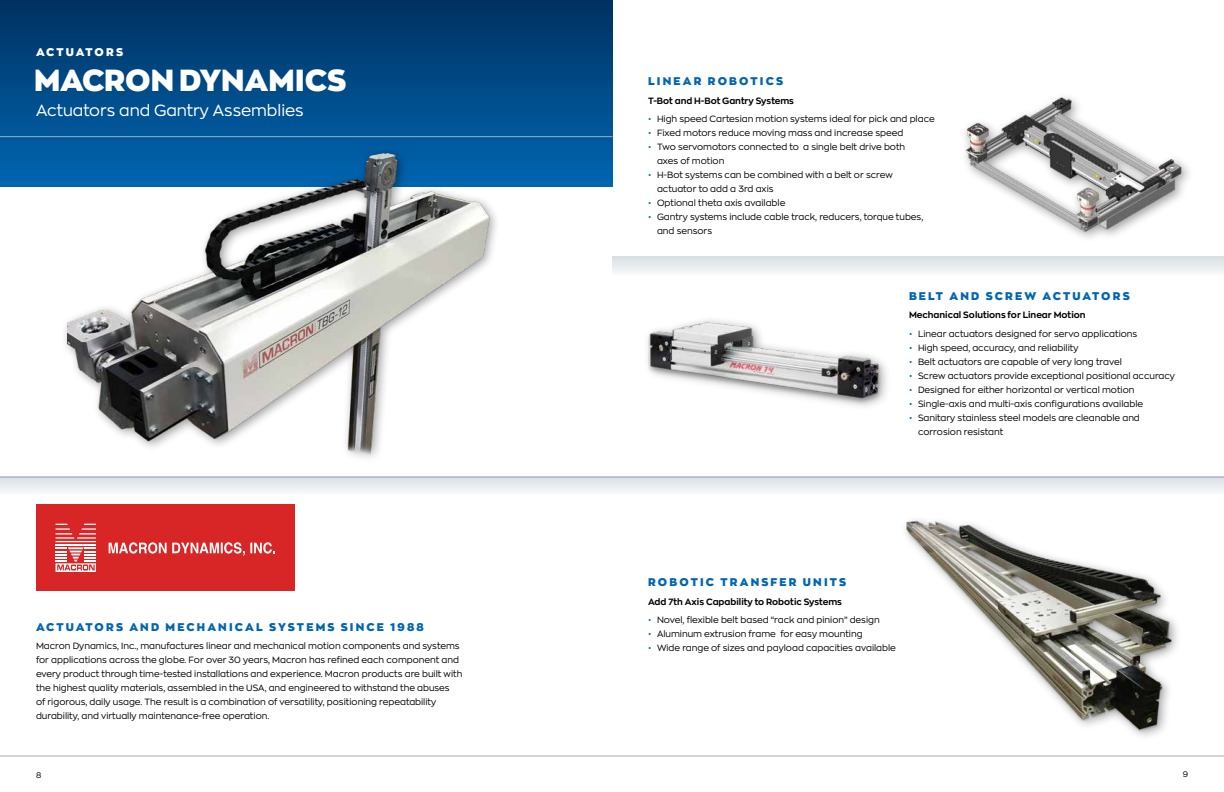
<style>
.page{position:relative;width:1224px;height:792px;background:#fff}
.page>*{position:absolute;margin:0;border:0;box-sizing:border-box;transform-origin:0 0}
.t1{font:900 30px "Zona Pro";color:#fff}
.t2{font:16px "Zona Pro";color:#fff}
.t3{font:900 11px "Zona Pro";letter-spacing:.2em;color:#0066b3}
.t4{font:900 11px "Zona Pro";letter-spacing:.185em;color:#fff}
.t5{font:9px/14px "Zona Pro";color:#000}
.t6{font:700 9px "Zona Pro";color:#000}
.t7{font:8px "Zona Pro";color:#000}
.s1{color:#0066b3}
</style>
<div class="page">
<div style="left:612px;top:257px;width:612px;height:56px;background:linear-gradient(to bottom,#e9edf0,#fff)"></div>
<div style="left:0;top:477px;width:1224px;height:56px;background:linear-gradient(to bottom,#e9edf0,#fff)"></div>
<div style="left:0;top:0;width:613px;height:187px;background:linear-gradient(to bottom,#003161,#0066b1)"></div>
<hr style="left:0;top:136px;width:613px;height:1px;background:#9eacb5">
<div style="left:36px;top:505px;width:259px;height:86px;background:#d82627"></div>
<svg style="left:109px;top:542px;width:166px;height:14px"></svg>
<svg style="left:56px;top:524px;width:40px;height:48px"></svg>
<hr style="left:0;top:477px;width:1224px;height:1px;background:#9eacb5">
<img style="left:648px;top:306px;width:245px;height:101px">
<img style="left:900px;top:492px;width:288px;height:245px">
<img style="left:965px;top:97px;width:222px;height:137px">
<div style="left:60px;top:146px;width:441px;height:319px;background:#000;opacity:.4"></div>
<img style="left:68px;top:148px;width:467px;height:316px">
<hr style="left:0;top:756px;width:1224px;height:1px;background:#9eacb5">
<p class="t4" style="left:36px;top:45px;width:89px">ACTUATORS</p>
<h1 class="t1" style="left:34px;top:59px;width:313px">MACRON DYNAMICS</h1>
<h2 class="t2" style="left:36px;top:100px;width:269px">Actuators and Gantry Assemblies</h2>
<p class="t3" style="left:36px;top:619px;width:389px">ACTUATORS AND MECHANICAL SYSTEMS SINCE 1988</p>
<p class="t5" style="left:36px;top:639px;width:428px">Macron Dynamics, Inc., manufactures linear and mechanical motion components and systems for applications across the globe. For over 30 years, Macron has refined each component and every product through time-tested installations and experience. Macron products are built with the highest quality materials, assembled in the USA, and engineered to withstand the abuses<br>of rigorous, daily usage. The result is a combination of versatility, positioning repeatability durability, and virtually maintenance-free operation.</p>
<p class="t3" style="left:648px;top:74px;width:137px">LINEAR ROBOTICS</p>
<p class="t6" style="left:648px;top:95px;width:148px">T-Bot and H-Bot Gantry Systems</p>
<p class="t5" style="left:648px;top:112px;width:288px"><span class="s1">•</span> High speed Cartesian motion systems ideal for pick and place</p>
<p class="t5" style="left:648px;top:126px;width:257px"><span class="s1">•</span> Fixed motors reduce moving mass and increase speed</p>
<p class="t5" style="left:657px;top:140px;width:250px;text-indent:-9px"><span class="s1">•</span> Two servomotors connected to a single belt drive both axes of motion</p>
<p class="t5" style="left:657px;top:168px;width:237px;text-indent:-9px"><span class="s1">•</span> H-Bot systems can be combined with a belt or screw actuator to add a 3rd axis</p>
<p class="t5" style="left:648px;top:196px;width:139px"><span class="s1">•</span> Optional theta axis available</p>
<p class="t5" style="left:657px;top:210px;width:268px;text-indent:-9px"><span class="s1">•</span> Gantry systems include cable track, reducers, torque tubes, and sensors</p>
<p class="t3" style="left:909px;top:288px;width:222px">BELT AND SCREW ACTUATORS</p>
<p class="t6" style="left:909px;top:309px;width:178px">Mechanical Solutions for Linear Motion</p>
<p class="t5" style="left:909px;top:326px;width:230px"><span class="s1">•</span> Linear actuators designed for servo applications</p>
<p class="t5" style="left:909px;top:340px;width:171px"><span class="s1">•</span> High speed, accuracy, and reliability</p>
<p class="t5" style="left:909px;top:354px;width:214px"><span class="s1">•</span> Belt actuators are capable of very long travel</p>
<p class="t5" style="left:909px;top:368px;width:268px"><span class="s1">•</span> Screw actuators provide exceptional positional accuracy</p>
<p class="t5" style="left:909px;top:382px;width:227px"><span class="s1">•</span> Designed for either horizontal or vertical motion</p>
<p class="t5" style="left:909px;top:396px;width:236px"><span class="s1">•</span> Single-axis and multi-axis configurations available</p>
<p class="t5" style="left:918px;top:410px;width:223px;text-indent:-9px"><span class="s1">•</span> Sanitary stainless steel models are cleanable and corrosion resistant</p>
<p class="t3" style="left:648px;top:575px;width:200px">ROBOTIC TRANSFER UNITS</p>
<p class="t6" style="left:648px;top:595px;width:195px">Add 7th Axis Capability to Robotic Systems</p>
<p class="t5" style="left:648px;top:613px;width:233px"><span class="s1">•</span> Novel, flexible belt based “rack and pinion” design</p>
<p class="t5" style="left:648px;top:627px;width:216px"><span class="s1">•</span> Aluminum extrusion frame for easy mounting</p>
<p class="t5" style="left:648px;top:641px;width:249px"><span class="s1">•</span> Wide range of sizes and payload capacities available</p>
<p class="t7" style="left:36px;top:769px;width:7px">8</p>
<p class="t7" style="left:1183px;top:769px;width:7px">9</p>
</div>
